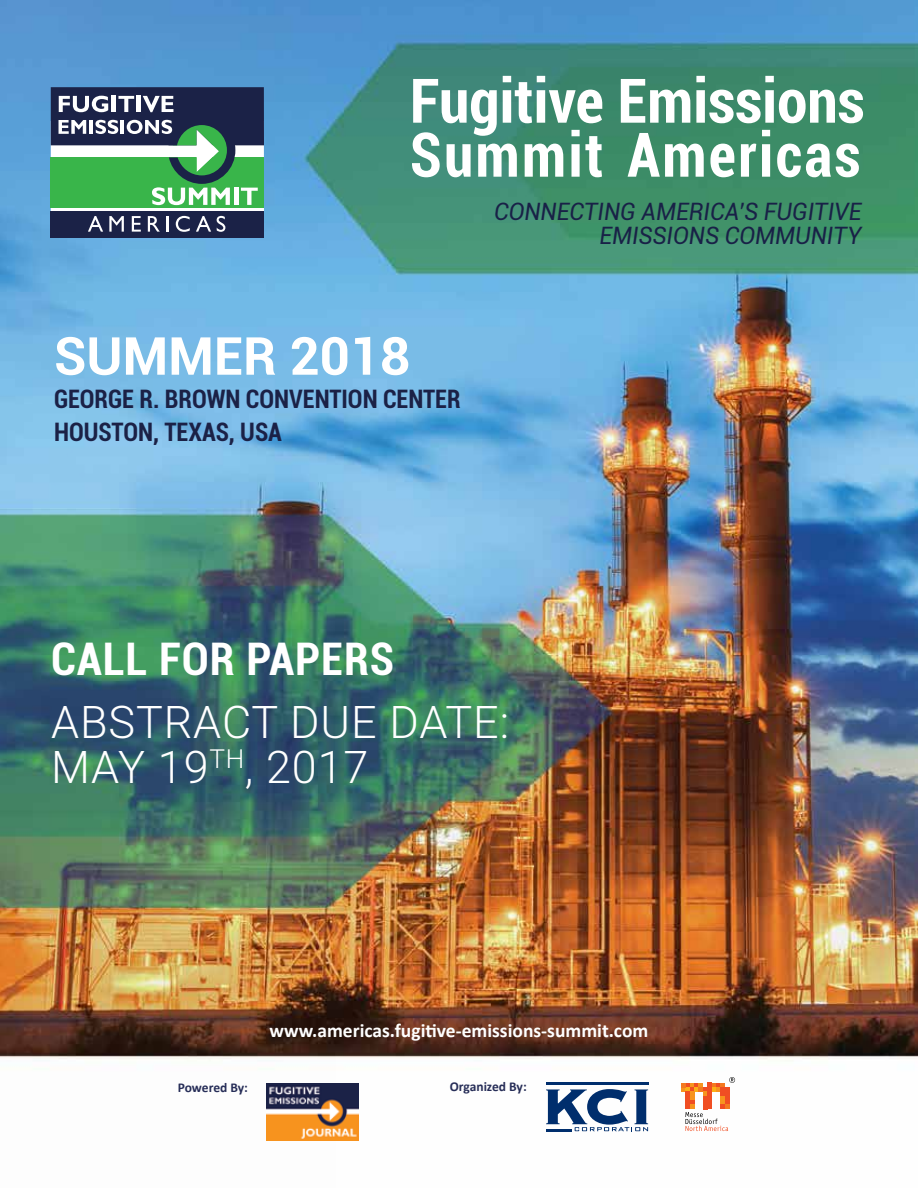
<style>
.page{position:relative;width:918px;height:1188px;background:#fff}
.page>*{position:absolute;margin:0;border:0;box-sizing:border-box;transform-origin:0 0}
.t1{font:700 condensed 61.5px/54px "Roboto";letter-spacing:.02em;color:#fff}
.t2{font:700 52.5px "Roboto";color:#fff}
.t3{font:300 45px/45px "Roboto";letter-spacing:.02em;color:#fff}
.t4{font:700 condensed 45px "Roboto";letter-spacing:.02em;color:#fff}
.t5{font:700 condensed 25.5px/33px "Roboto";color:#1b2146;scale:.96 1}
.t6{font:italic 24px/24px "Roboto";color:#192147;text-align:right;scale:.96 1}
.t7{font:700 19.5px "Calibri";color:#fff}
.t8{font:700 13.5px "Calibri";letter-spacing:-.005em;color:#272e58}
</style>
<div class="page">
<img style="left:0;top:0;width:918px;height:1141px">
<div style="left:51px;top:121px;width:213px;height:100px;background:#fff"></div>
<div style="left:51px;top:87px;width:213px;height:58px;background:#1b2247"></div>
<div style="left:51px;top:157px;width:213px;height:51px;background:#39b54a"></div>
<hr style="left:234px;top:188px;width:4px;height:17px;background:#fff">
<svg style="left:241px;top:188px;width:17px;height:17px"></svg>
<div style="left:51px;top:211px;width:213px;height:26px;background:#1b2247"></div>
<svg style="left:88px;top:216px;width:15px;height:16px"></svg>
<svg style="left:109px;top:216px;width:15px;height:16px"></svg>
<svg style="left:132px;top:216px;width:9px;height:16px"></svg>
<svg style="left:148px;top:216px;width:12px;height:16px"></svg>
<svg style="left:166px;top:216px;width:2px;height:16px"></svg>
<svg style="left:176px;top:216px;width:14px;height:16px"></svg>
<svg style="left:196px;top:216px;width:15px;height:16px"></svg>
<svg style="left:217px;top:216px;width:8px;height:16px"></svg>
<svg style="left:59px;top:96px;width:176px;height:109px"></svg>
<hr style="left:546px;top:1083px;width:102px;height:2px;background:#002e6d">
<svg style="left:546px;top:1089px;width:102px;height:42px"></svg>
<svg style="left:681px;top:1077px;width:54px;height:54px"></svg>
<img style="left:266px;top:1083px;width:93px;height:57px">
<h1 class="t1" style="left:410px;top:72px;width:456px">FUGITIVE EMISSIONS<br>SUMMIT AMERICAS</h1>
<p class="t6" style="left:494px;top:199px;width:384px">CONNECTING AMERICA ’S FUGITIVE<br>EMISSIONS COMMUNITY</p>
<h2 class="t2" style="left:54px;top:319px;width:108px">SUMME</h2>
<h2 class="t2" style="left:243px;top:319px;width:169px">R 2018</h2>
<p class="t5" style="left:54px;top:381px;width:57px">GEORGE</p>
<p class="t5" style="left:54px;top:381px;width:411px;text-indent:86px">R. BROWN CONVENTION CENTER<br>HOUSTON, TEXAS</p>
<p class="t5" style="left:229px;top:414px;width:57px">, USA</p>
<h3 class="t4" style="left:51px;top:627px;width:345px">CALL FOR PAPERS</h3>
<h3 class="t3" style="left:51px;top:698px;width:460px">ABSTRACT DUE DATE:<br>MAY 19<sup>TH</sup>, 2017</h3>
<p class="t7" style="left:270px;top:1018px;width:380px">www.americas.fugitive-emissions-summit.com</p>
<p class="t8" style="left:178px;top:1079px;width:72px">Powered By:</p>
<p class="t8" style="left:450px;top:1079px;width:78px">Organized By:</p>
</div>
